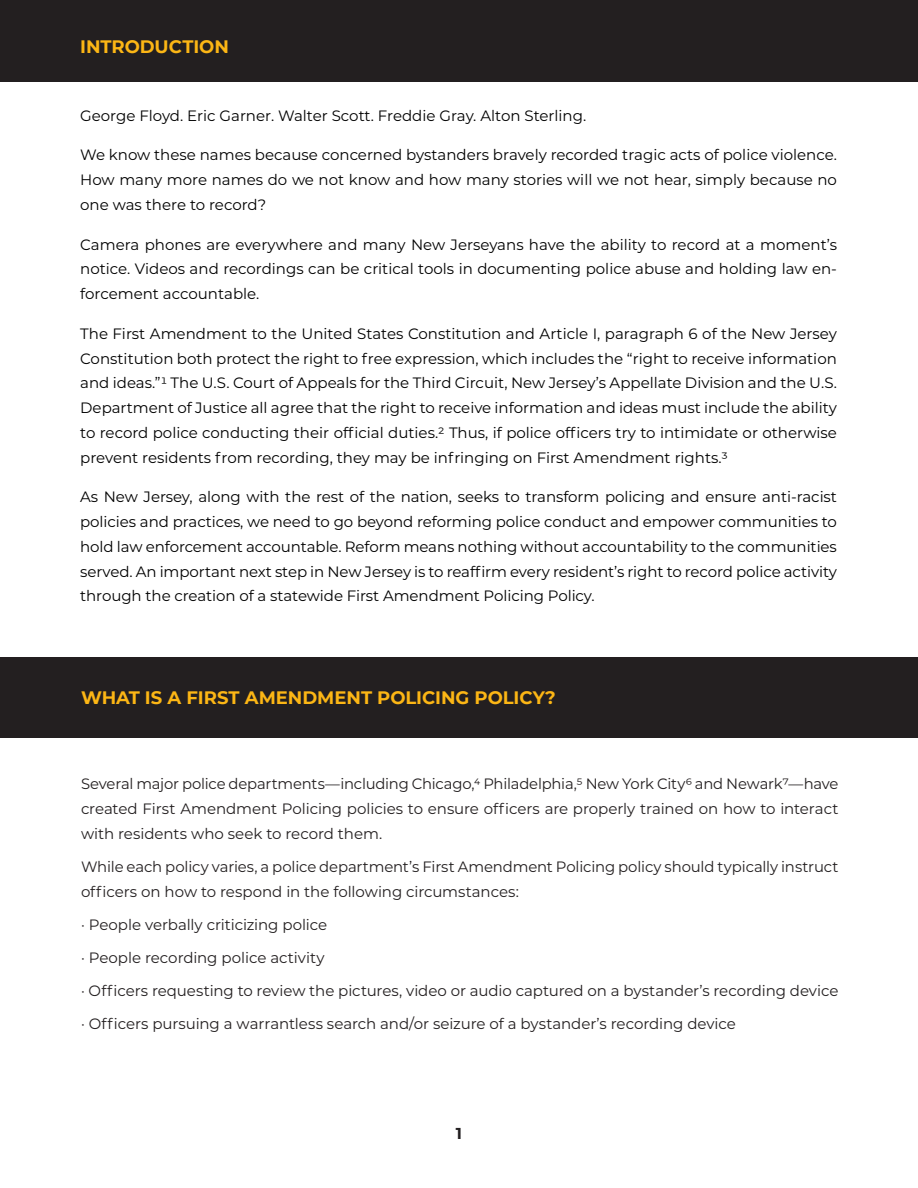
<style>
.page{position:relative;width:918px;height:1188px;background:#fff}
.page>*{position:absolute;margin:0;border:0;box-sizing:border-box;transform-origin:0 0}
.t1{font:700 18px "Montserrat";color:#fcb615}
.Paragraph_Style_2{font:700 15.75px "Montserrat";color:#231f20}
.t2{font:15px/24.8px "Montserrat";color:#000;text-align:justify}
.t3{font:15px/24.8px "Montserrat";letter-spacing:-.005em;color:#231f20;text-align:justify}
</style>
<div class="page">
<div style="left:0;top:0;width:918px;height:81px;background:#231f20"></div>
<div style="left:0;top:657px;width:918px;height:81px;background:#231f20"></div>
<p class="t1" style="left:80px;top:34px;width:150px">INTRODUCTION</p>
<p class="t2" style="left:80px;top:102px;width:508px">George Floyd. Eric Garner. Walter Scott. Freddie Gray. Alton Sterling.</p>
<p class="t2" style="left:80px;top:142px;width:758px">We know these names because concerned bystanders bravely recorded tragic acts of police violence.<br>How many more names do we not know and how many stories will we not hear, simply because no one was there to record?</p>
<p class="t2" style="left:80px;top:231px;width:758px">Camera phones are everywhere and many New Jerseyans have the ability to record at a moment’s notice. Videos and recordings can be critical tools in documenting police abuse and holding law en&shy;forcement accountable.</p>
<p class="t2" style="left:80px;top:321px;width:758px">The First Amendment to the United States Constitution and Article I, paragraph 6 of the New Jersey Constitution both protect the right to free expression, which includes the “right to receive information and ideas.”1 The U.S. Court of Appeals for the Third Circuit, New Jersey’s Appellate Division and the U.S.<br>Department of Justice all agree that the right to receive information and ideas must include the ability to record police conducting their official duties.2 Thus, if police officers try to intimidate or otherwise prevent residents from recording, they may be infringing on First Amendment rights.3</p>
<p class="t2" style="left:80px;top:484px;width:758px">As New Jersey, along with the rest of the nation, seeks to transform policing and ensure anti-racist policies and practices, we need to go beyond reforming police conduct and empower communities to hold law enforcement accountable. Reform means nothing without accountability to the communities served. An important next step in New Jersey is to reaffirm every resident’s right to record police activity through the creation of a statewide First Amendment Policing Policy.</p>
<p class="t1" style="left:81px;top:685px;width:476px">WHAT IS A FIRST AMENDMENT POLICING POLICY?</p>
<p class="t3" style="left:81px;top:771px;width:759px">Several major police departments—including Chicago,4 Philadelphia,5 New York City6 and Newark7—have created First Amendment Policing policies to ensure officers are properly trained on how to interact with residents who seek to record them.</p>
<p class="t3" style="left:81px;top:854px;width:759px">While each policy varies, a police department’s First Amendment Policing policy should typically instruct officers on how to respond in the following circumstances:</p>
<p class="t3" style="left:81px;top:911px;width:248px">· People verbally criticizing police</p>
<p class="t3" style="left:81px;top:944px;width:245px">· People recording police activity</p>
<p class="t3" style="left:81px;top:977px;width:759px">· Officers requesting to review the pictures, video or audio captured on a bystander’s recording device</p>
<p class="t3" style="left:81px;top:1010px;width:657px">· Officers pursuing a warrantless search and/or seizure of a bystander’s recording device</p>
<p class="Paragraph_Style_2" style="left:456px;top:1122px;width:8px">1</p>
</div>
